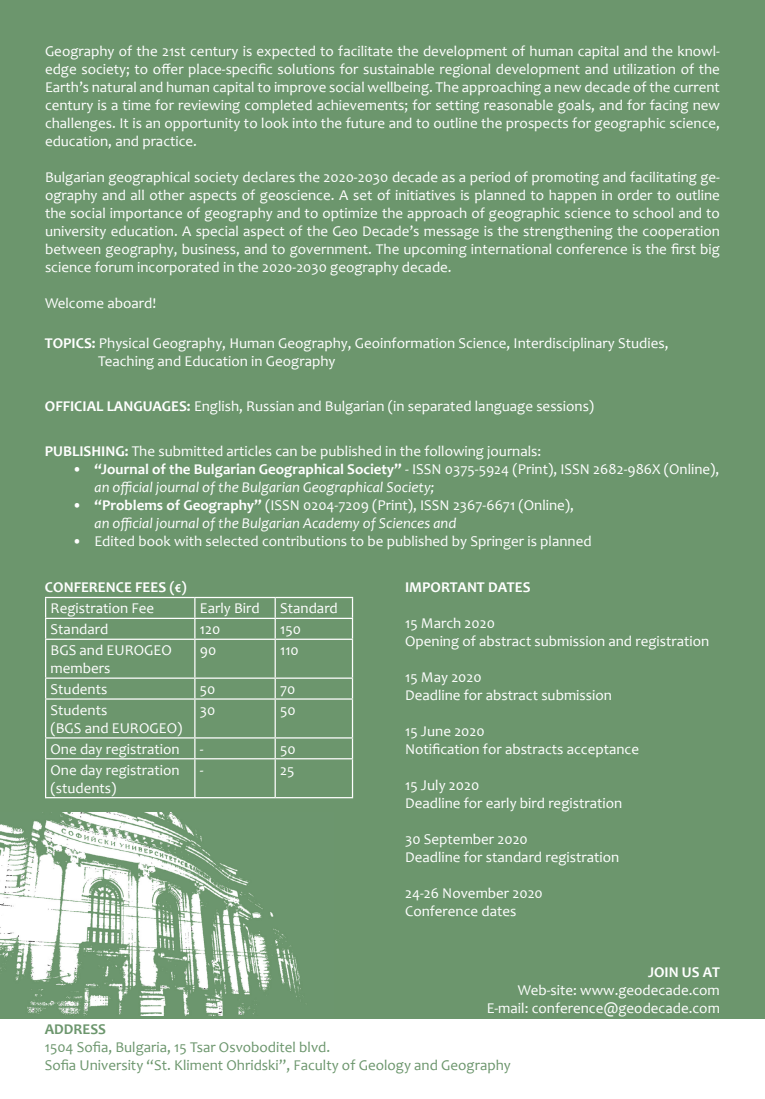
<style>
.page{position:relative;width:765px;height:1099px;background:#fff}
.page>*{position:absolute;margin:0;border:0;box-sizing:border-box;transform-origin:0 0}
.t1{font:15px/18px "Candara";color:#fff}
.t2{font:italic 15px/18px "Candara";color:#fff}
.t3{font:15px/18px "Candara";color:#6c966d}
.t4{font:700 15px "Candara";color:#fff}
.t5{font:700 15px "Candara";color:#6c966d}
.s1{font-weight:700}
.s2{font-weight:700;font-style:normal}
.s3{font-style:normal}
</style>
<div class="page">
<div style="left:0;top:0;width:765px;height:1018px;background:#6c966d"></div>
<img style="left:0;top:812px;width:301px;height:203px">
<hr style="left:45px;top:597px;width:150px;height:1px;background:#fff">
<hr style="left:195px;top:597px;width:80px;height:1px;background:#fff">
<hr style="left:275px;top:597px;width:78px;height:1px;background:#fff">
<hr style="left:45px;top:617px;width:150px;height:2px;background:#fff">
<svg style="left:45px;top:598px;width:1px;height:40px"></svg>
<hr style="left:195px;top:617px;width:80px;height:2px;background:#fff">
<svg style="left:194px;top:598px;width:2px;height:40px"></svg>
<hr style="left:275px;top:617px;width:78px;height:2px;background:#fff">
<svg style="left:275px;top:598px;width:1px;height:40px"></svg>
<svg style="left:352px;top:598px;width:1px;height:40px"></svg>
<hr style="left:45px;top:638px;width:150px;height:2px;background:#fff">
<hr style="left:45px;top:640px;width:1px;height:37px;background:#fff">
<hr style="left:195px;top:638px;width:80px;height:2px;background:#fff">
<hr style="left:194px;top:640px;width:2px;height:37px;background:#fff">
<hr style="left:275px;top:638px;width:78px;height:2px;background:#fff">
<hr style="left:275px;top:640px;width:1px;height:37px;background:#fff">
<hr style="left:352px;top:640px;width:1px;height:37px;background:#fff">
<hr style="left:45px;top:677px;width:150px;height:1px;background:#fff">
<svg style="left:45px;top:678px;width:1px;height:20px"></svg>
<hr style="left:195px;top:677px;width:80px;height:1px;background:#fff">
<hr style="left:194px;top:678px;width:2px;height:20px;background:#fff">
<hr style="left:275px;top:677px;width:78px;height:1px;background:#fff">
<svg style="left:275px;top:678px;width:1px;height:20px"></svg>
<svg style="left:352px;top:678px;width:1px;height:20px"></svg>
<hr style="left:45px;top:698px;width:150px;height:1px;background:#fff">
<hr style="left:45px;top:699px;width:1px;height:38px;background:#fff">
<hr style="left:195px;top:698px;width:80px;height:1px;background:#fff">
<hr style="left:194px;top:699px;width:2px;height:38px;background:#fff">
<hr style="left:275px;top:698px;width:78px;height:1px;background:#fff">
<hr style="left:275px;top:699px;width:1px;height:38px;background:#fff">
<hr style="left:352px;top:699px;width:1px;height:38px;background:#fff">
<hr style="left:45px;top:737px;width:150px;height:1px;background:#fff">
<svg style="left:45px;top:738px;width:1px;height:20px"></svg>
<hr style="left:195px;top:737px;width:80px;height:1px;background:#fff">
<hr style="left:194px;top:738px;width:2px;height:20px;background:#fff">
<hr style="left:275px;top:737px;width:78px;height:1px;background:#fff">
<svg style="left:275px;top:738px;width:1px;height:20px"></svg>
<svg style="left:352px;top:738px;width:1px;height:20px"></svg>
<hr style="left:45px;top:758px;width:150px;height:1px;background:#fff">
<hr style="left:45px;top:759px;width:1px;height:38px;background:#fff">
<hr style="left:195px;top:758px;width:80px;height:1px;background:#fff">
<hr style="left:194px;top:759px;width:2px;height:38px;background:#fff">
<hr style="left:275px;top:758px;width:78px;height:1px;background:#fff">
<hr style="left:275px;top:759px;width:1px;height:38px;background:#fff">
<hr style="left:352px;top:759px;width:1px;height:38px;background:#fff">
<hr style="left:45px;top:797px;width:150px;height:1px;background:#fff">
<hr style="left:195px;top:797px;width:80px;height:1px;background:#fff">
<hr style="left:275px;top:797px;width:78px;height:1px;background:#fff">
<p class="t1" style="left:45px;top:42px;width:677px;text-align:justify">Geography of the 21st century is expected to facilitate the development of human capital and the knowl&shy;edge society; to offer place-specific solutions for sustainable regional development and utilization of the Earth’s natural and human capital to improve social wellbeing. The approaching a new decade of the current century is a time for reviewing completed achievements; for setting reasonable goals, and for facing new challenges. It is an opportunity to look into the future and to outline the prospects for geographic science, education, and practice.</p>
<p class="t1" style="left:45px;top:168px;width:677px;text-align:justify">Bulgarian geographical society declares the 2020-2030 decade as a period of promoting and facilitating ge&shy;ography and all other aspects of geoscience. A set of initiatives is planned to happen in order to outline the social importance of geography and to optimize the approach of geographic science to school and to university education. A special aspect of the Geo Decade’s message is the strengthening the cooperation between geography, business, and to government. The upcoming international conference is the first big science forum incorporated in the 2020-2030 geography decade.</p>
<p class="t1" style="left:45px;top:294px;width:113px">Welcome aboard!</p>
<p class="t1" style="left:98px;top:334px;width:572px;text-indent:-53px"><span class="s1">TOPICS:</span> Physical Geography, Human Geography, Geoinformation Science, Interdisciplinary Studies,<br>Teaching and Education in Geography</p>
<p class="t1" style="left:45px;top:397px;width:551px"><span class="s1">OFFICIAL LANGUAGES:</span> English, Russian and Bulgarian (in separated language sessions)</p>
<p class="t1" style="left:45px;top:442px;width:498px"><span class="s1">PUBLISHING:</span> The submitted articles can be published in the following journals:</p>
<p class="t2" style="left:95px;top:460px;width:626px;text-indent:-22px"><span class="s2">• “Journal of the Bulgarian Geographical Society”</span> <span class="s3">- ISSN 0375-5924 (Print), ISSN 2682-986X (Online), </span>an official journal of the Bulgarian Geographical Society;</p>
<p class="t2" style="left:95px;top:496px;width:481px;text-indent:-22px"><span class="s2">• “Problems of Geography”</span> <span class="s3">(ISSN 0204-7209 (Print), ISSN 2367-6671 (Online), </span>an official journal of the Bulgarian Academy of Sciences and</p>
<p class="t1" style="left:72px;top:532px;width:521px">• Edited book with selected contributions to be published by Springer is planned</p>
<p class="t4" style="left:45px;top:577px;width:143px">CONFERENCE FEES (€)</p>
<p class="t1" style="left:51px;top:599px;width:105px">Registration Fee</p>
<p class="t1" style="left:200px;top:599px;width:61px">Early Bird</p>
<p class="t1" style="left:280px;top:599px;width:59px">Standard</p>
<p class="t1" style="left:51px;top:620px;width:59px">Standard</p>
<p class="t1" style="left:200px;top:620px;width:22px">120</p>
<p class="t1" style="left:280px;top:620px;width:22px">150</p>
<p class="t1" style="left:51px;top:641px;width:123px">BGS and EUROGEO members</p>
<p class="t1" style="left:200px;top:641px;width:18px">90</p>
<p class="t1" style="left:280px;top:641px;width:20px">110</p>
<p class="t1" style="left:51px;top:680px;width:58px">Students</p>
<p class="t1" style="left:200px;top:680px;width:17px">50</p>
<p class="t1" style="left:280px;top:680px;width:17px">70</p>
<p class="t1" style="left:51px;top:701px;width:133px">Students<br>(BGS and EUROGEO)</p>
<p class="t1" style="left:200px;top:701px;width:17px">30</p>
<p class="t1" style="left:280px;top:701px;width:17px">50</p>
<p class="t1" style="left:51px;top:739px;width:131px">One day registration</p>
<p class="t1" style="left:200px;top:739px;width:5px">-</p>
<p class="t1" style="left:280px;top:739px;width:17px">50</p>
<p class="t1" style="left:51px;top:760px;width:131px">One day registration (students)</p>
<p class="t1" style="left:200px;top:760px;width:5px">-</p>
<p class="t1" style="left:280px;top:760px;width:16px">25</p>
<p class="t4" style="left:405px;top:577px;width:127px">IMPORTANT DATES</p>
<p class="t1" style="left:405px;top:614px;width:306px">15 March 2020<br>Opening of abstract submission and registration</p>
<p class="t1" style="left:405px;top:668px;width:208px">15 May 2020<br>Deadline for abstract submission</p>
<p class="t1" style="left:405px;top:722px;width:235px">15 June 2020<br>Notification for abstracts acceptance</p>
<p class="t1" style="left:405px;top:776px;width:219px">15 July 2020<br>Deadline for early bird registration</p>
<p class="t1" style="left:405px;top:830px;width:216px">30 September 2020<br>Deadline for standard registration</p>
<p class="t1" style="left:405px;top:884px;width:139px">24-26 November 2020<br>Conference dates</p>
<p class="t4" style="left:648px;top:962px;width:73px">JOIN US AT</p>
<p class="t1" style="left:487px;top:980px;width:235px;text-align:right">Web-site: www.geodecade.com<br>E-mail: conference@geodecade.com</p>
<p class="t5" style="left:45px;top:1019px;width:63px">ADDRESS</p>
<p class="t3" style="left:45px;top:1037px;width:468px">1504 Sofia, Bulgaria, 15 Tsar Osvoboditel blvd.<br>Sofia University “St. Kliment Ohridski”, Faculty of Geology and Geography</p>
</div>
